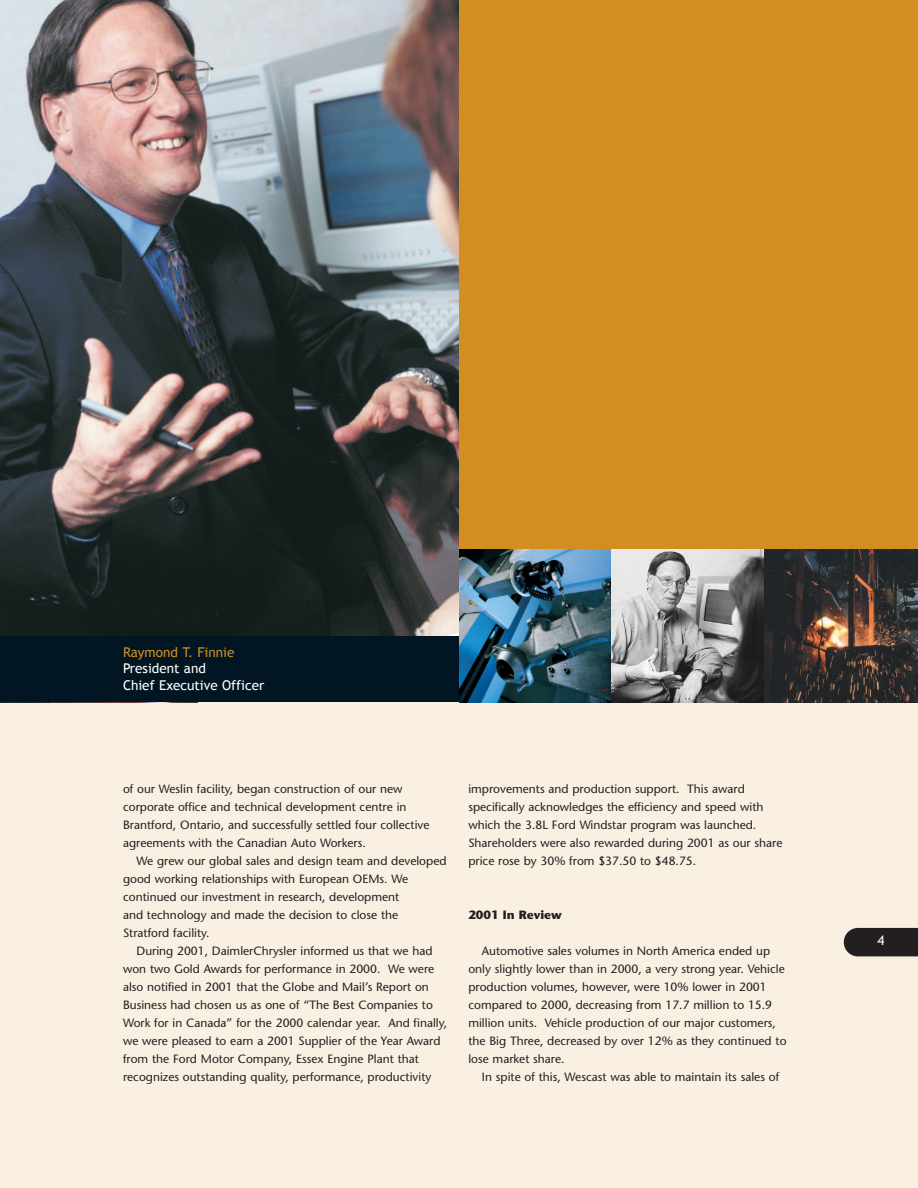
<style>
.page{position:relative;width:918px;height:1188px;background:#faf0e2}
.page>*{position:absolute;margin:0;border:0;box-sizing:border-box;transform-origin:0 0}
.t1{font:13.5px/16.2px "Trebuchet MS";color:#fff}
.t2{font:13.5px "Trebuchet MS";color:#d28f20}
.t3{font:12px/18px "Stone Sans";color:#231f20}
.t4{font:700 12px "Stone Sans";color:#231f20}
</style>
<div class="page">
<img style="left:0;top:0;width:459px;height:637px">
<div style="left:459px;top:0;width:459px;height:702px;background:#d28f20"></div>
<img style="left:459px;top:549px;width:459px;height:153px">
<div style="left:0;top:637px;width:459px;height:65px;background:#011622"></div>
<div style="left:844px;top:928px;width:74px;height:28px;background:#231f20"></div>
<p class="t2" style="left:123px;top:645px;width:113px">Raymond T. Finnie</p>
<p class="t1" style="left:123px;top:661px;width:143px">President and<br>Chief Executive Officer</p>
<p class="t3" style="left:123px;top:780px;width:308px">of our Weslin facility, began construction of our new corporate office and technical development centre in Brantford, Ontario, and successfully settled four collective agreements with the Canadian Auto Workers.</p>
<p class="t3" style="left:123px;top:852px;width:325px;text-indent:14px">We grew our global sales and design team and developed good working relationships with European OEMs. We continued our investment in research, development<br>and technology and made the decision to close the Stratford facility.</p>
<p class="t3" style="left:123px;top:942px;width:326px;text-indent:14px">During 2001, DaimlerChrysler informed us that we had won two Gold Awards for performance in 2000. We were also notified in 2001 that the Globe and Mail’s Report on Business had chosen us as one of “The Best Companies to Work for in Canada” for the 2000 calendar year. And finally, we were pleased to earn a 2001 Supplier of the Year Award from the Ford Motor Company, Essex Engine Plant that recognizes outstanding quality, performance, productivity</p>
<p class="t3" style="left:468px;top:780px;width:316px">improvements and production support. This award specifically acknowledges the efficiency and speed with which the 3.8L Ford Windstar program was launched.<br>Shareholders were also rewarded during 2001 as our share price rose by 30% from $37.50 to $48.75.</p>
<p class="t4" style="left:468px;top:908px;width:95px">2001 In Review</p>
<p class="t3" style="left:468px;top:942px;width:320px;text-indent:14px">Automotive sales volumes in North America ended up only slightly lower than in 2000, a very strong year. Vehicle production volumes, however, were 10% lower in 2001 compared to 2000, decreasing from 17.7 million to 15.9 million units. Vehicle production of our major customers, the Big Three, decreased by over 12% as they continued to lose market share.</p>
<p class="t3" style="left:482px;top:1068px;width:299px">In spite of this, Wescast was able to maintain its sales of</p>
<p class="t1" style="left:878px;top:933px;width:9px">4</p>
</div>
